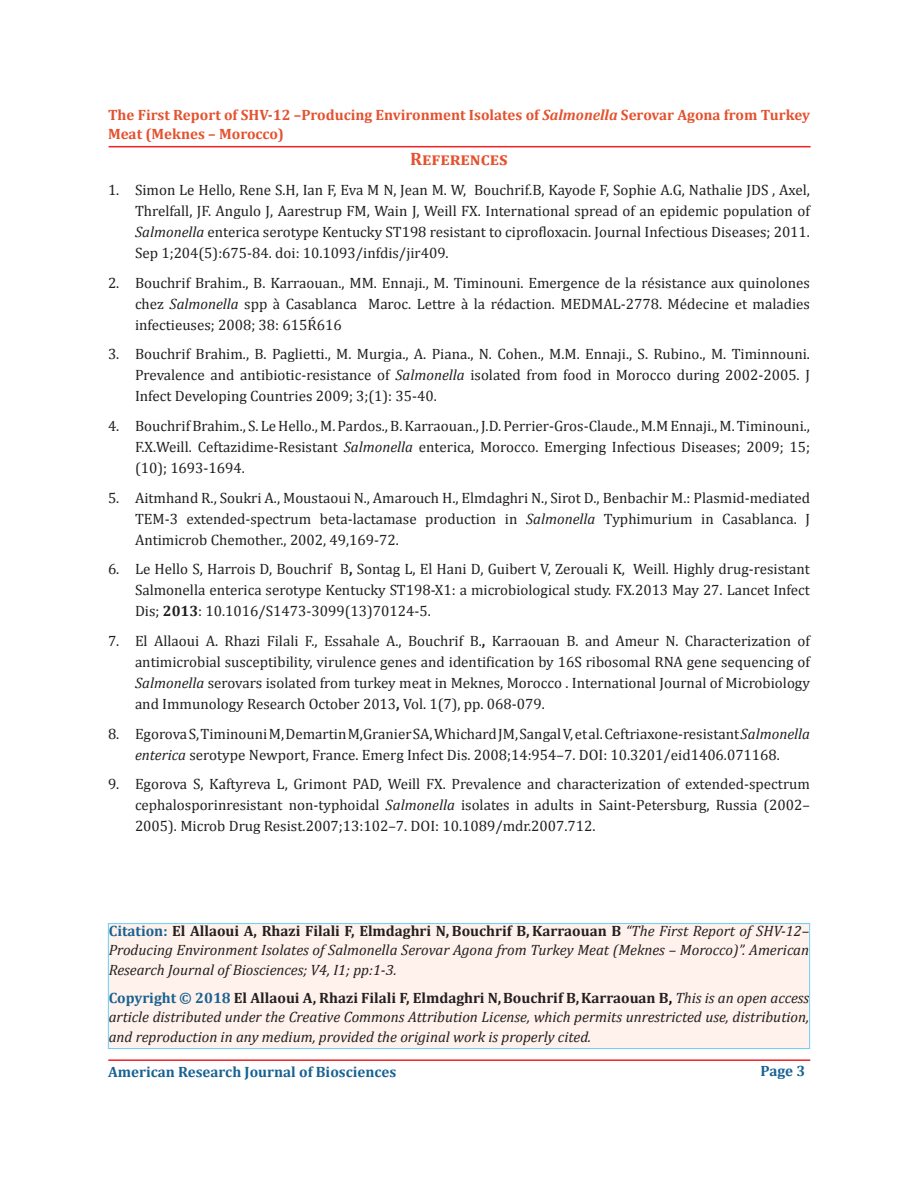
<style>
.page{position:relative;width:918px;height:1188px;background:#fff}
.page>*{position:absolute;margin:0;border:0;box-sizing:border-box;transform-origin:0 0}
.List_Paragraph{font:700 18px "Cambria";color:#e5512e}
.t1{font:15px/21px "Cambria";color:#231f20;text-align:justify}
.t2{font:italic 15px/19.5px "Cambria";color:#231f20;text-align:justify}
.t3{font:700 15px/19.5px "Cambria";color:#e5512e}
.t4{font:700 15px "Cambria";color:#186293}
.s1{font-style:italic}
.s2{font-weight:700}
.s3{font-weight:700;font-style:normal;color:#196291}
.s4{font-weight:700;font-style:normal}
.s5{font-weight:700;font-style:normal;color:#000}
</style>
<div class="page">
<hr style="left:109px;top:146px;width:702px;height:1px;background:#ed2224">
<hr style="left:108px;top:1059px;width:702px;height:2px;background:#ed2224">
<div style="left:108px;top:924px;width:702px;height:125px;background:#fff1eb"></div>
<div style="left:108px;top:923px;width:702px;height:126px;border:1px solid #6bcff6"></div>
<p class="t3" style="left:108px;top:104px;width:704px">The First Report of SHV-12 –Producing Environment Isolates of <span class="s1">Salmonella</span> Serovar Agona from Turkey<br>Meat (Meknes – Morocco)</p>
<p class="List_Paragraph" style="left:410px;top:147px;width:99px">References</p>
<p class="t1" style="left:135px;top:179px;width:677px;text-indent:-27px">1. Simon Le Hello, Rene S.H, Ian F, Eva M N, Jean M. W, Bouchrif.B, Kayode F, Sophie A.G, Nathalie JDS , Axel, Threlfall, JF. Angulo J, Aarestrup FM, Wain J, Weill FX. International spread of an epidemic population of <span class="s1">Salmonella</span> enterica serotype Kentucky ST198 resistant to ciprofloxacin. Journal Infectious Diseases; 2011.<br>Sep 1;204(5):675-84. doi: 10.1093/infdis/jir409.</p>
<p class="t1" style="left:135px;top:272px;width:677px;text-indent:-27px">2. Bouchrif Brahim., B. Karraouan., MM. Ennaji., M. Timinouni. Emergence de la résistance aux quinolones chez <span class="s1">Salmonella</span> spp à Casablanca Maroc. Lettre à la rédaction. MEDMAL-2778. Médecine et maladies infectieuses; 2008; 38: 615Ŕ616</p>
<p class="t1" style="left:135px;top:344px;width:676px;text-indent:-27px">3. Bouchrif Brahim., B. Paglietti., M. Murgia., A. Piana., N. Cohen., M.M. Ennaji., S. Rubino., M. Timinnouni.<br>Prevalence and antibiotic-resistance of <span class="s1">Salmonella</span> isolated from food in Morocco during 2002-2005. J Infect Developing Countries 2009; 3;(1): 35-40.</p>
<p class="t1" style="left:135px;top:415px;width:677px;text-indent:-27px">4. Bouchrif Brahim., S. Le Hello., M. Pardos., B. Karraouan., J.D. Perrier-Gros-Claude., M.M Ennaji., M. Timinouni., F.X.Weill. Ceftazidime-Resistant <span class="s1">Salmonella</span> enterica, Morocco. Emerging Infectious Diseases; 2009; 15; (10); 1693-1694.</p>
<p class="t1" style="left:135px;top:487px;width:677px;text-indent:-27px">5. Aitmhand R., Soukri A., Moustaoui N., Amarouch H., Elmdaghri N., Sirot D., Benbachir M.: Plasmid-mediated TEM-3 extended-spectrum beta-lactamase production in <span class="s1">Salmonella</span> Typhimurium in Casablanca. J Antimicrob Chemother., 2002, 49,169-72.</p>
<p class="t1" style="left:135px;top:559px;width:676px;text-indent:-27px">6. Le Hello S, Harrois D, Bouchrif B<span class="s2">,</span> Sontag L, El Hani D, Guibert V, Zerouali K, Weill. Highly drug-resistant Salmonella enterica serotype Kentucky ST198-X1: a microbiological study. FX.2013 May 27. Lancet Infect Dis; <span class="s2">2013</span>: 10.1016/S1473-3099(13)70124-5.</p>
<p class="t1" style="left:135px;top:630px;width:677px;text-indent:-27px">7. El Allaoui A. Rhazi Filali F., Essahale A., Bouchrif B.<span class="s2">,</span> Karraouan B. and Ameur N. Characterization of antimicrobial susceptibility, virulence genes and identification by 16S ribosomal RNA gene sequencing of <span class="s1">Salmonella</span> serovars isolated from turkey meat in Meknes, Morocco . International Journal of Microbiology and Immunology Research October 2013<span class="s2">,</span> Vol. 1(7), pp. 068-079.</p>
<p class="t1" style="left:108px;top:723px;width:704px;text-align:center">8. Egorova S, Timinouni M, Demartin M,Granier SA, Whichard JM, Sangal V, et al. Ceftriaxone-resistant <span class="s1">Salmonella enterica</span> serotype Newport, France. Emerg Infect Dis. 2008;14:954–7. DOI: 10.3201/eid1406.071168.</p>
<p class="t1" style="left:135px;top:773px;width:677px;text-indent:-27px">9. Egorova S, Kaftyreva L, Grimont PAD, Weill FX. Prevalence and characterization of extended-spectrum cephalosporinresistant non-typhoidal <span class="s1">Salmonella</span> isolates in adults in Saint-Petersburg, Russia (2002– 2005). Microb Drug Resist.2007;13:102–7. DOI: 10.1089/mdr.2007.712.</p>
<p class="t2" style="left:109px;top:920px;width:702px"><span class="s3">Citation:</span> <span class="s4">El Allaoui A, Rhazi Filali F, Elmdaghri N, Bouchrif B, Karraouan B</span> “The First Report of SHV-12– Producing Environment Isolates of Salmonella Serovar Agona from Turkey Meat (Meknes – Morocco)”. American Research Journal of Biosciences; V4, I1; pp:1-3.</p>
<p class="t2" style="left:109px;top:987px;width:702px"><span class="s3">Copyright © 2018</span> <span class="s4">El Allaoui A, Rhazi Filali F, Elmdaghri N,Bouchrif B,Karraouan B</span><span class="s5">,</span> This is an open access article distributed under the Creative Commons Attribution License, which permits unrestricted use, distribution, and reproduction in any medium, provided the original work is properly cited.</p>
<p class="t4" style="left:108px;top:1061px;width:290px">American Research Journal of Biosciences</p>
<p class="t4" style="left:761px;top:1061px;width:46px">Page 3</p>
</div>
